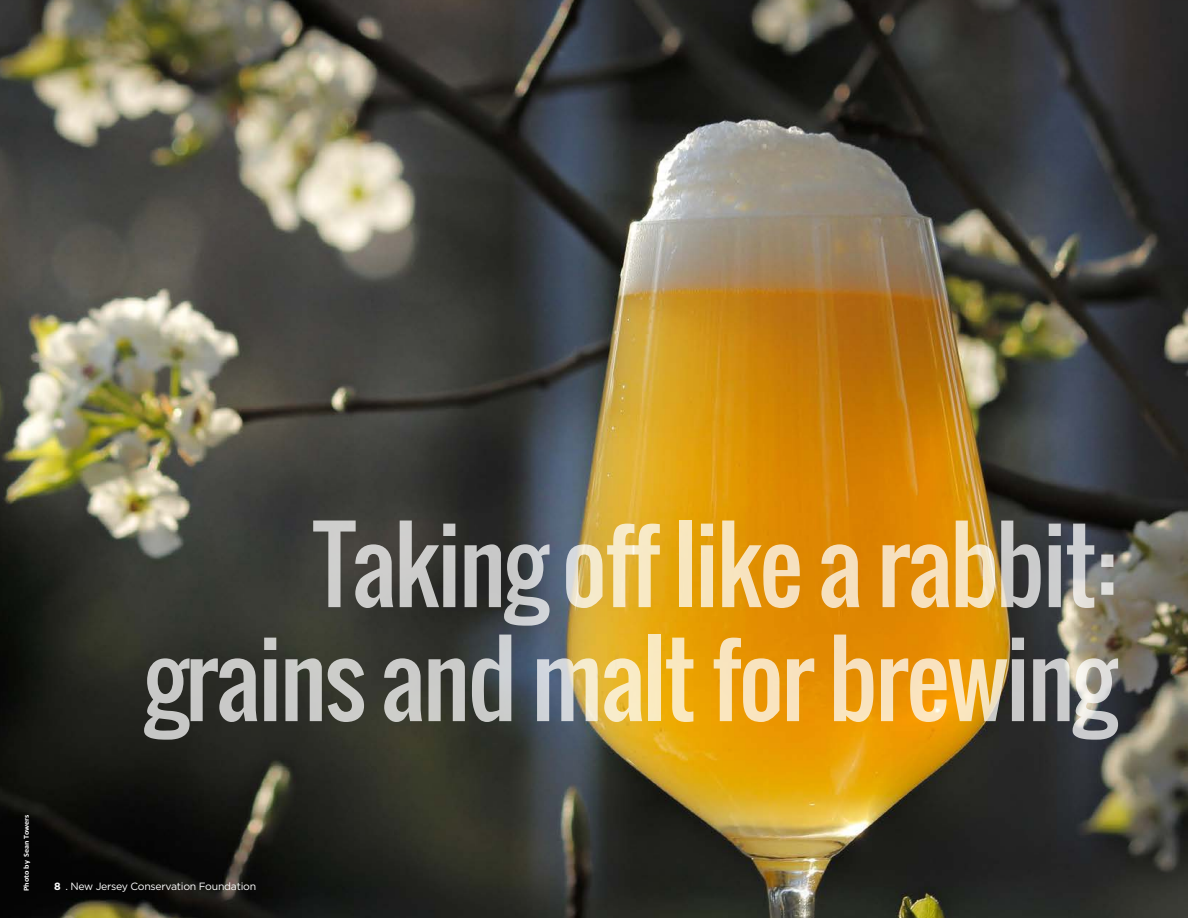
<style>
.page{position:relative;width:1188px;height:918px;background:#fff}
.page>*{position:absolute;margin:0;border:0;box-sizing:border-box;transform-origin:0 0}
.t1{font:99px/114px "Oswald";letter-spacing:-.025em;color:rgb(255 255 255/.75);text-align:right}
.t2{font:10.5px "Gotham";letter-spacing:-.025em;color:#fff}
.t3{font:700 7.5px "Calibri";color:#fff;scale:1.09 1}
.s1{font-weight:700}
</style>
<div class="page">
<img style="left:0;top:0;width:1188px;height:918px">
<img style="left:1187px;top:580px;width:1px;height:338px">
<hr style="left:1187px;top:540px;width:1px;height:40px;background:#535860">
<p class="t1" style="left:144px;top:516px;width:974px">Taking off like a rabbit: grains and malt for brewing</p>
<p class="t3" style="left:24px;top:857px;width:40px;rotate:-90deg">Sean Towers</p>
<p class="t3" style="left:24px;top:891px;width:30px;rotate:-90deg">Photo by</p>
<p class="t2" style="left:54px;top:883px;width:204px"><span class="s1">8</span> . New Jersey Conservation Foundation</p>
</div>
